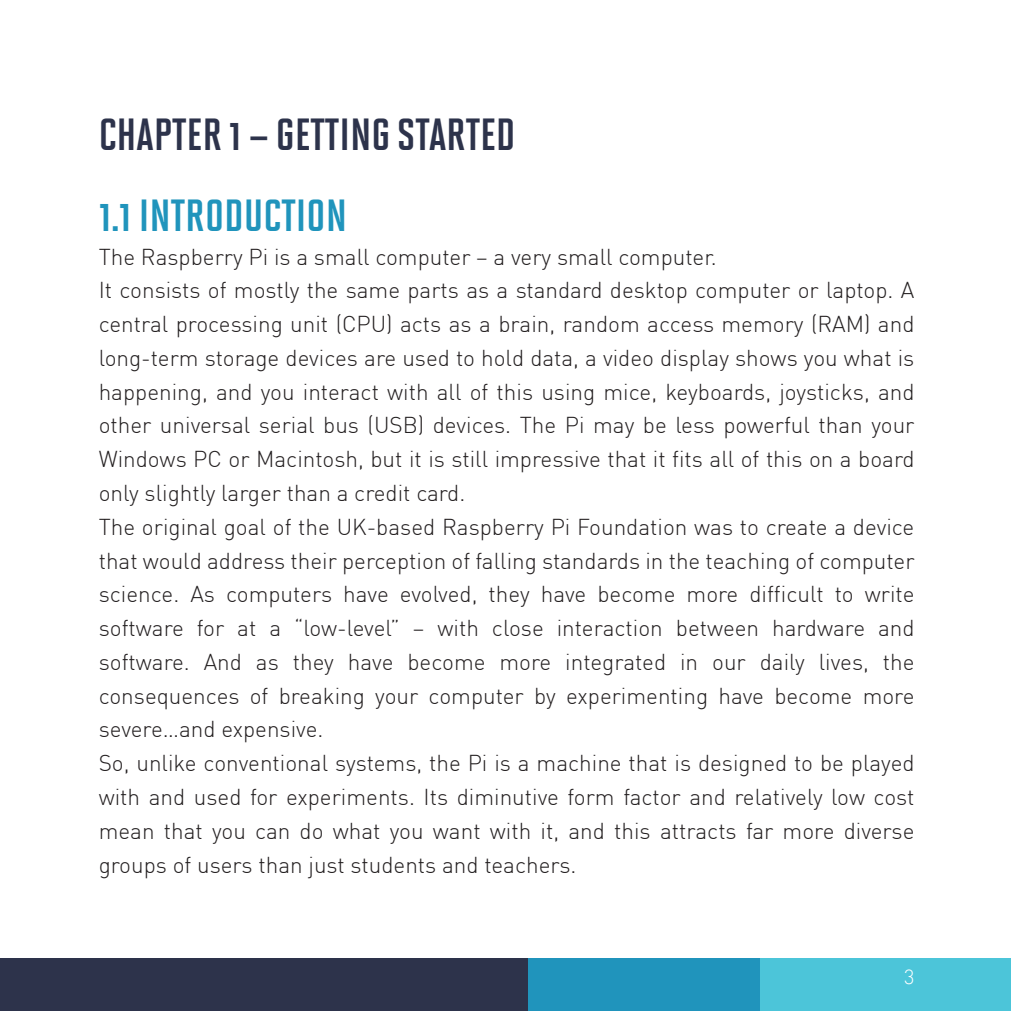
<style>
.page{position:relative;width:1011px;height:1011px;background:#fff}
.page>*{position:absolute;margin:0;border:0;box-sizing:border-box;transform-origin:0 0}
.t1{font:700 45px "Solano Gothic MVB Std";color:#2d334b}
.t2{font:700 45px "Solano Gothic MVB Std";color:#2094bc}
.t3{font:300 22.5px/33.8px "DIN";color:#231f20}
.t4{font:300 20.25px "DIN";color:#fff}
</style>
<div class="page">
<div style="left:759px;top:957px;width:251px;height:53px;background:#4cc5d9"></div>
<div style="left:527px;top:957px;width:232px;height:53px;background:#2094bc"></div>
<div style="left:0;top:957px;width:527px;height:53px;background:#2d334b"></div>
<h1 class="t1" style="left:99px;top:109px;width:418px">CHAPTER 1 – GETTING STARTED</h1>
<h1 class="t2" style="left:99px;top:190px;width:250px">1.1 INTRODUCTION</h1>
<p class="t3" style="left:99px;top:239px;width:817px">The Raspberry Pi is a small computer – a very small computer.<br>It consists of mostly the same parts as a standard desktop computer or laptop. A central processing unit (CPU) acts as a brain, random access memory (RAM) and long-term storage devices are used to hold data, a video display shows you what is happening, and you interact with all of this using mice, keyboards, joysticks, and other universal serial bus (USB) devices. The Pi may be less powerful than your Windows PC or Macintosh, but it is still impressive that it fits all of this on a board only slightly larger than a credit card.<br>The original goal of the UK-based Raspberry Pi Foundation was to create a device that would address their perception of falling standards in the teaching of computer science. As computers have evolved, they have become more difficult to write software for at a “low-level” – with close interaction between hardware and software. And as they have become more integrated in our daily lives, the consequences of breaking your computer by experimenting have become more severe…and expensive.<br>So, unlike conventional systems, the Pi is a machine that is designed to be played with and used for experiments. Its diminutive form factor and relatively low cost mean that you can do what you want with it, and this attracts far more diverse groups of users than just students and teachers.</p>
<p class="t4" style="left:903px;top:963px;width:12px">3</p>
</div>
